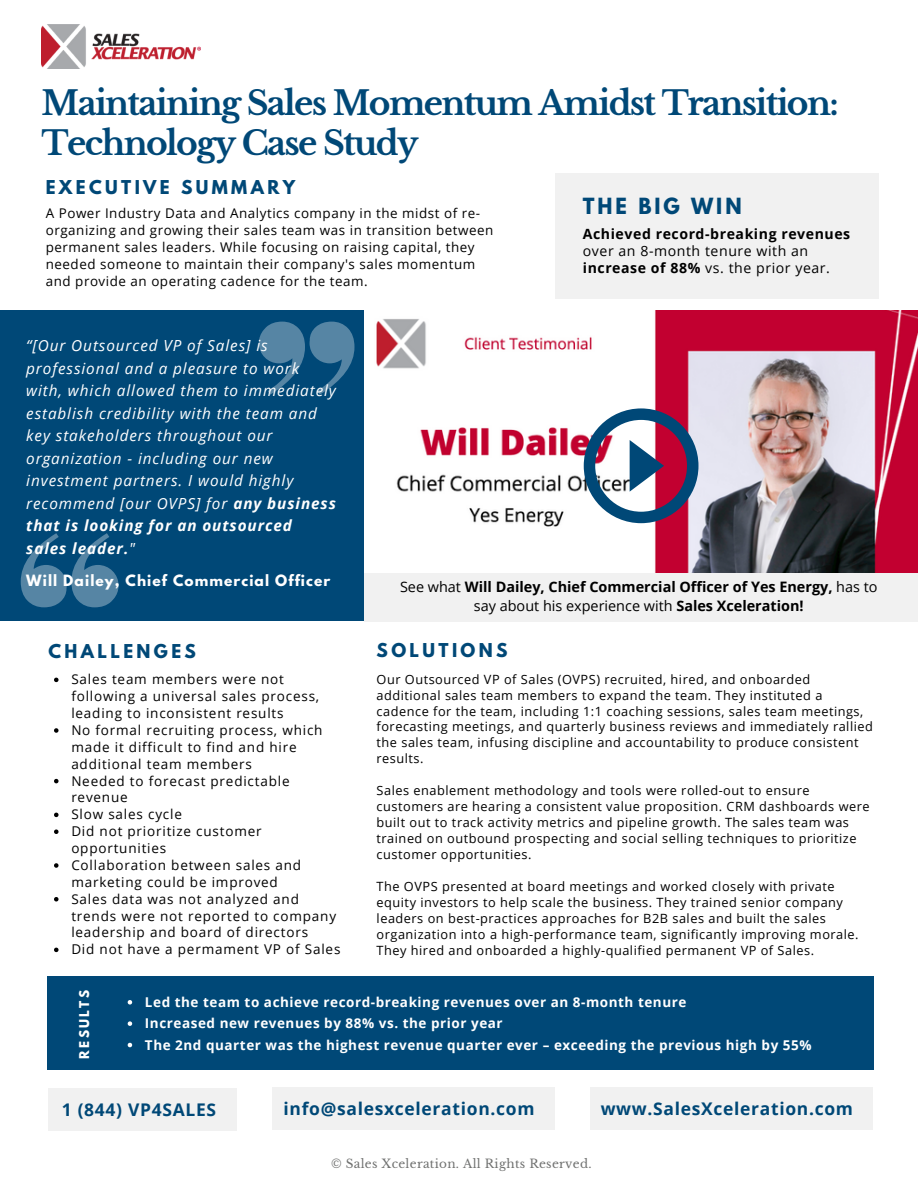
<style>
.page{position:relative;width:918px;height:1188px;background:#fff}
.page>*{position:absolute;margin:0;border:0;box-sizing:border-box;transform-origin:0 0}
.t1{font:700 33px/39.3px "Libre Baskerville";letter-spacing:-.05em;color:#004877}
.t2{font:700 19.8px "League Spartan";letter-spacing:.15em;color:#004877}
.t3{font:700 17.4px "Open Sans";letter-spacing:.04em;color:#004877}
.t4{font:700 16.95px "League Spartan";letter-spacing:.2em;color:#004877}
.t5{font:italic 15.3px/22.5px "Open Sans";letter-spacing:.06em;color:#fff}
.t6{font:700 14.4px/19.2px "Open Sans";color:#000;text-align:center}
.t7{font:14.1px/16.8px "Open Sans";letter-spacing:.04em;color:#000}
.t8{font:700 14.1px "Open Sans";letter-spacing:.04em;color:#000}
.t9{font:700 13.8px "League Spartan";letter-spacing:.08em;color:#fff}
.t10{font:13.5px/16.8px "Open Sans";letter-spacing:.06em;color:#000}
.t11{font:700 13.5px/21.3px "Open Sans";letter-spacing:.04em;color:#fff}
.t12{font:13.35px/17px "Open Sans";letter-spacing:.04em;color:#000}
.t13{font:12.75px/15.9px "Open Sans";letter-spacing:.04em;color:#000}
.t14{font:12px "Libre Baskerville";letter-spacing:.025em;color:#707170}
.t15{font:700 12px "League Spartan";letter-spacing:.2em;color:#fff}
.s1{font-weight:700}
.s2{font-weight:400}
</style>
<div class="page">
<div style="left:555px;top:173px;width:324px;height:126px;background:#f1f1f1"></div>
<div style="left:0;top:311px;width:364px;height:310px;background:#004877"></div>
<svg style="left:259px;top:322px;width:95px;height:73px"></svg>
<svg style="left:21px;top:533px;width:98px;height:74px"></svg>
<img style="left:376px;top:311px;width:542px;height:262px">
<svg style="left:584px;top:408px;width:114px;height:115px"></svg>
<div style="left:364px;top:573px;width:554px;height:49px;background:#f1f1f1"></div>
<svg style="left:54px;top:678px;width:5px;height:4px"></svg>
<svg style="left:54px;top:728px;width:5px;height:5px"></svg>
<svg style="left:54px;top:779px;width:5px;height:4px"></svg>
<svg style="left:54px;top:813px;width:5px;height:4px"></svg>
<svg style="left:54px;top:829px;width:5px;height:5px"></svg>
<svg style="left:54px;top:863px;width:5px;height:5px"></svg>
<svg style="left:54px;top:897px;width:5px;height:4px"></svg>
<svg style="left:54px;top:948px;width:5px;height:4px"></svg>
<img style="left:42px;top:25px;width:158px;height:44px">
<div style="left:47px;top:976px;width:827px;height:94px;background:#004877"></div>
<svg style="left:128px;top:1000px;width:4px;height:5px"></svg>
<svg style="left:128px;top:1021px;width:4px;height:5px"></svg>
<svg style="left:128px;top:1043px;width:4px;height:4px"></svg>
<div style="left:48px;top:1088px;width:189px;height:42px;background:#f1f1f1"></div>
<div style="left:273px;top:1087px;width:282px;height:43px;background:#f1f1f1"></div>
<div style="left:590px;top:1087px;width:283px;height:43px;background:#f1f1f1"></div>
<h1 class="t1" style="left:42px;top:84px;width:799px">Maintaining Sales Momentum Amidst Transition:<br>Technology Case Study</h1>
<h3 class="t4" style="left:46px;top:179px;width:251px">EXECUTIVE SUMMARY</h3>
<p class="t12" style="left:46px;top:204px;width:449px">A Power Industry Data and Analytics company in the midst of re&shy;organizing and growing their sales team was in transition between permanent sales leaders. While focusing on raising capital, they needed someone to maintain their company's sales momentum and provide an operating cadence for the team.</p>
<h2 class="t2" style="left:583px;top:196px;width:160px">THE BIG WIN</h2>
<p class="t8" style="left:583px;top:224px;width:269px">Achieved record-breaking revenues</p>
<p class="t7" style="left:583px;top:242px;width:249px">over an 8-month tenure with an <span class="s1">increase of 88%</span> vs. the prior year.</p>
<p class="t5" style="left:26px;top:334px;width:311px">“[Our Outsourced VP of Sales] is professional and a pleasure to work with, which allowed them to immediately establish credibility with the team and key stakeholders throughout our organization - including our new investment partners. I would highly recommend [our OVPS] for <span class="s1">any business that is looking for an outsourced sales leader.</span>"</p>
<p class="t9" style="left:26px;top:574px;width:306px">Will Dailey, Chief Commercial Officer</p>
<p class="t6" style="left:400px;top:576px;width:479px"><span class="s2">See what</span> Will Dailey, Chief Commercial Officer of Yes Energy, <span class="s2">has to say about his experience with</span> Sales Xceleration!</p>
<h3 class="t4" style="left:48px;top:643px;width:149px">CHALLENGES</h3>
<p class="t10" style="left:71px;top:671px;width:271px">Sales team members were not following a universal sales process, leading to inconsistent results<br>No formal recruiting process, which made it difficult to find and hire additional team members<br>Needed to forecast predictable revenue<br>Slow sales cycle<br>Did not prioritize customer opportunities<br>Collaboration between sales and marketing could be improved<br>Sales data was not analyzed and trends were not reported to company leadership and board of directors<br>Did not have a permament VP of Sales</p>
<h3 class="t4" style="left:377px;top:642px;width:133px">SOLUTIONS</h3>
<p class="t13" style="left:377px;top:671px;width:498px">Our Outsourced VP of Sales (OVPS) recruited, hired, and onboarded additional sales team members to expand the team. They instituted a cadence for the team, including 1:1 coaching sessions, sales team meetings, forecasting meetings, and quarterly business reviews and immediately rallied the sales team, infusing discipline and accountability to produce consistent results.</p>
<p class="t13" style="left:377px;top:782px;width:495px">Sales enablement methodology and tools were rolled-out to ensure customers are hearing a consistent value proposition. CRM dashboards were built out to track activity metrics and pipeline growth. The sales team was trained on outbound prospecting and social selling techniques to prioritize customer opportunities.</p>
<p class="t13" style="left:377px;top:878px;width:484px">The OVPS presented at board meetings and worked closely with private equity investors to help scale the business. They trained senior company leaders on best-practices approaches for B2B sales and built the sales organization into a high-performance team, significantly improving morale.<br>They hired and onboarded a highly-qualified permanent VP of Sales.</p>
<p class="t15" style="left:79px;top:1059px;width:70px;rotate:-90deg">RESULTS</p>
<p class="t11" style="left:145px;top:991px;width:668px">Led the team to achieve record-breaking revenues over an 8-month tenure<br>Increased new revenues by 88% vs. the prior year<br>The 2nd quarter was the highest revenue quarter ever – exceeding the previous high by 55%</p>
<h3 class="t3" style="left:62px;top:1097px;width:156px">1 (844) VP4SALES</h3>
<h3 class="t3" style="left:284px;top:1097px;width:252px">info@salesxceleration.com</h3>
<h3 class="t3" style="left:601px;top:1097px;width:254px">www.SalesXceleration.com</h3>
<p class="t14" style="left:331px;top:1156px;width:262px">© Sales Xceleration. All Rights Reserved.</p>
</div>
